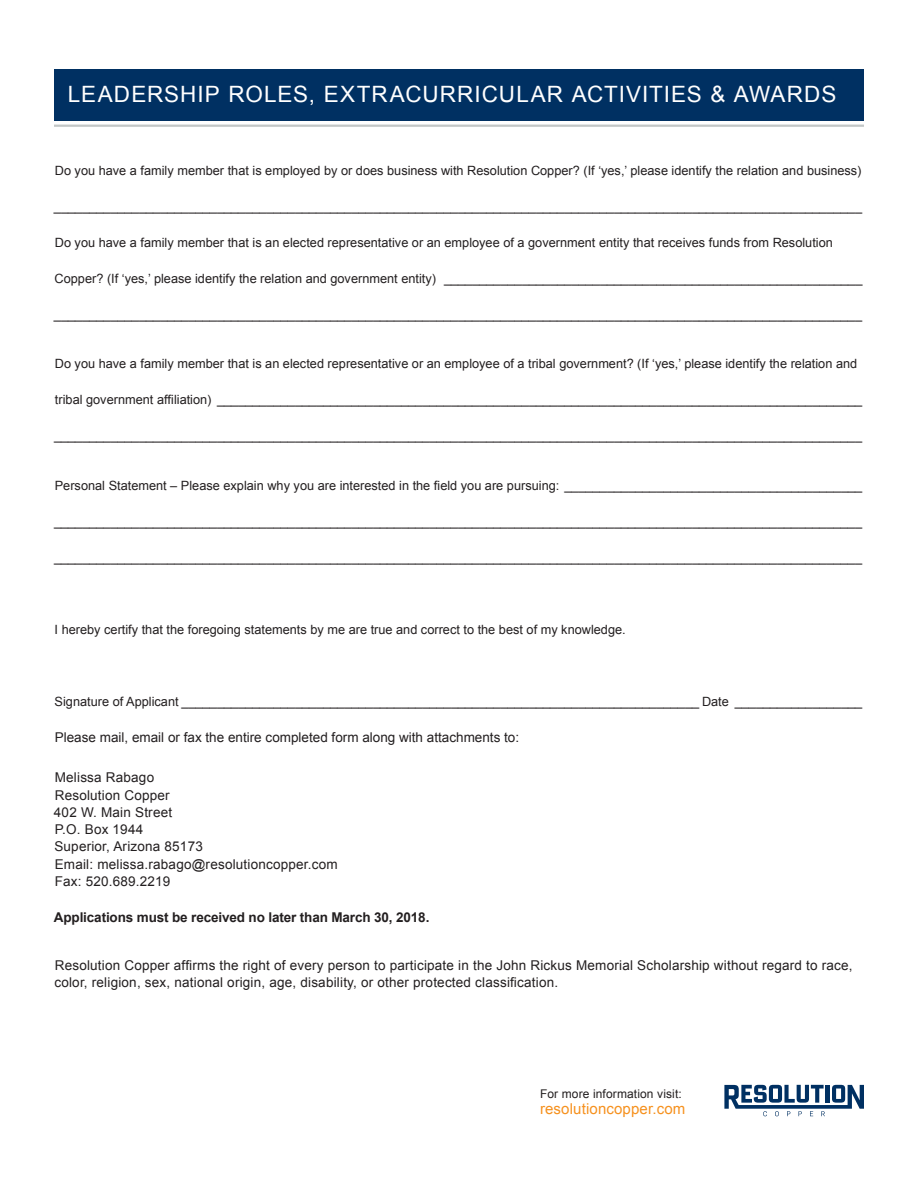
<style>
.page{position:relative;width:918px;height:1188px;background:#fff}
.page>*{position:absolute;margin:0;border:0;box-sizing:border-box;transform-origin:0 0}
.t1{font:22.5px "Arial";letter-spacing:.045em;color:#fff}
.t2{font:15px "Arial";letter-spacing:.01em;color:#f6911e}
.Body_Copy{font:13.5px/17.2px "Arial";letter-spacing:.015em;color:#231f20}
.t3{font:700 13.5px "Arial";letter-spacing:-.01em;color:#231f20}
.Body_Copy-2{font:12.75px "Arial";color:#231f20}
.t4{font:12px "Arial";letter-spacing:.01em;color:#231f20}
</style>
<div class="page">
<svg style="left:724px;top:1085px;width:140px;height:31px"></svg>
<div style="left:54px;top:69px;width:810px;height:52px;background:#003062"></div>
<hr style="left:54px;top:125px;width:810px;height:2px;background:#c2c6c6">
<p class="t1" style="left:68px;top:80px;width:770px">LEADERSHIP ROLES, EXTRACURRICULAR ACTIVITIES &amp; AWARDS</p>
<p class="Body_Copy-2" style="left:55px;top:162px;width:808px">Do you have a family member that is employed by or does business with Resolution Copper? (If ‘yes,’ please identify the relation and business)</p>
<p class="Body_Copy-2" style="left:54px;top:198px;width:810px">__________________________________________________________________________________________________________________</p>
<p class="Body_Copy-2" style="left:55px;top:234px;width:780px">Do you have a family member that is an elected representative or an employee of a government entity that receives funds from Resolution</p>
<p class="Body_Copy-2" style="left:55px;top:270px;width:809px">Copper? (If ‘yes,’ please identify the relation and government entity) ___________________________________________________________</p>
<p class="Body_Copy-2" style="left:54px;top:306px;width:810px">__________________________________________________________________________________________________________________</p>
<p class="Body_Copy-2" style="left:55px;top:356px;width:804px">Do you have a family member that is an elected representative or an employee of a tribal government? (If ‘yes,’ please identify the relation and</p>
<p class="Body_Copy-2" style="left:55px;top:392px;width:809px">tribal government affiliation) ___________________________________________________________________________________________</p>
<p class="Body_Copy-2" style="left:54px;top:428px;width:810px">__________________________________________________________________________________________________________________</p>
<p class="Body_Copy-2" style="left:55px;top:477px;width:809px">Personal Statement – Please explain why you are interested in the field you are pursuing: __________________________________________</p>
<p class="Body_Copy-2" style="left:54px;top:513px;width:810px">__________________________________________________________________________________________________________________</p>
<p class="Body_Copy-2" style="left:54px;top:549px;width:810px">__________________________________________________________________________________________________________________</p>
<p class="Body_Copy-2" style="left:55px;top:621px;width:573px">I hereby certify that the foregoing statements by me are true and correct to the best of my knowledge.</p>
<p class="Body_Copy-2" style="left:55px;top:693px;width:809px">Signature of Applicant _________________________________________________________________________ Date __________________</p>
<p class="Body_Copy" style="left:55px;top:729px;width:466px">Please mail, email or fax the entire completed form along with attachments to:</p>
<p class="Body_Copy" style="left:54px;top:769px;width:285px">Melissa Rabago<br>Resolution Copper<br>402 W. Main Street<br>P.O. Box 1944<br>Superior, Arizona 85173<br>Email: melissa.rabago@resolutioncopper.com<br>Fax: 520.689.2219</p>
<p class="t3" style="left:54px;top:908px;width:377px">Applications must be received no later than March 30, 2018.</p>
<p class="Body_Copy" style="left:54px;top:957px;width:800px">Resolution Copper affirms the right of every person to participate in the John Rickus Memorial Scholarship without regard to race, color, religion, sex, national origin, age, disability, or other protected classification.</p>
<p class="t4" style="left:540px;top:1086px;width:143px">For more information visit:</p>
<p class="t2" style="left:540px;top:1099px;width:147px">resolutioncopper.com</p>
</div>
